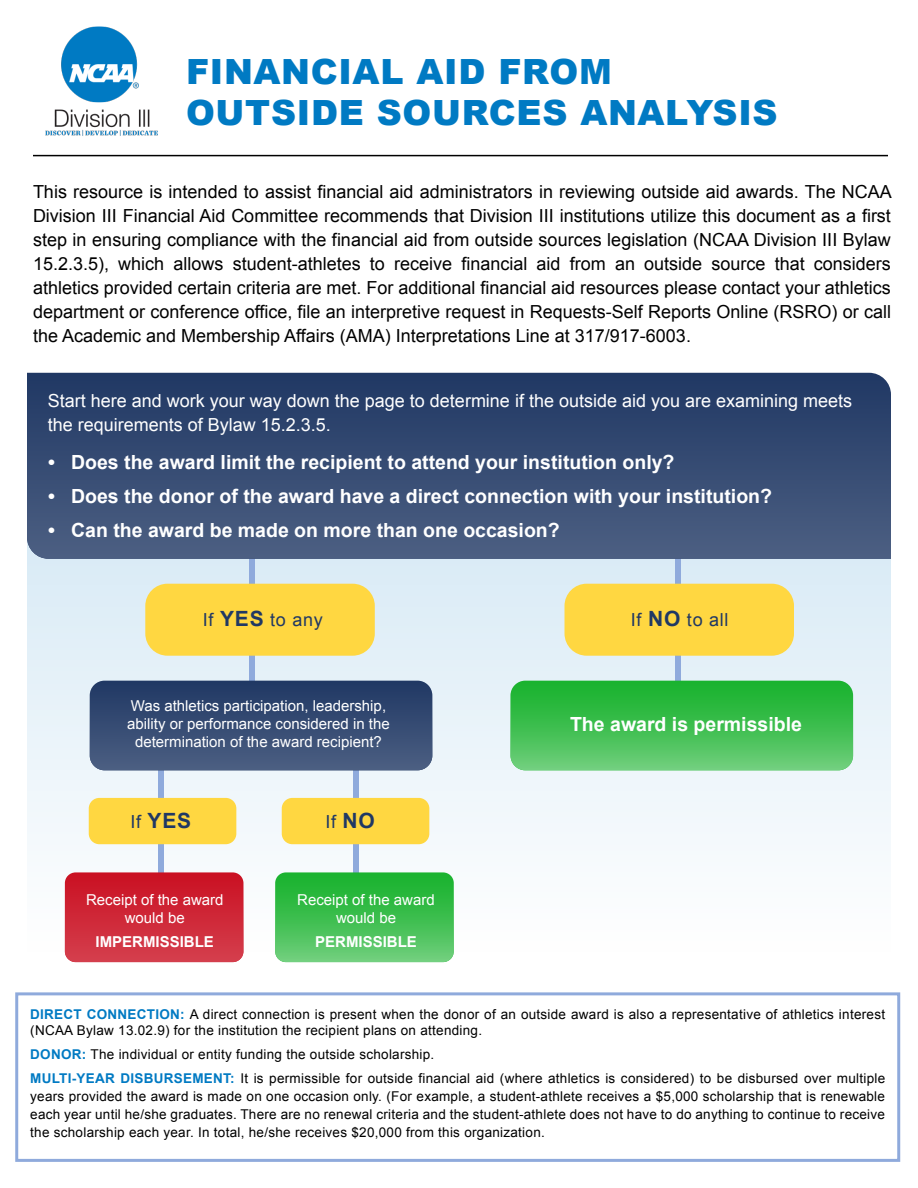
<style>
.page{position:relative;width:918px;height:1188px;background:#fff}
.page>*{position:absolute;margin:0;border:0;box-sizing:border-box;transform-origin:0 0}
.t1{font:900 34.8px/41.7px "Arial";letter-spacing:.02em;color:#007ac3}
.t2{font:700 21px "Arial";color:#203864}
.t3{font:700 19.5px "Arial";color:#fff}
.t4{font:18px/24px "Arial";color:#000;text-align:justify}
.t5{font:18px/24px "Arial";color:#fff}
.t6{font:18px "Arial";letter-spacing:.04em;color:#203864}
.t7{font:15px/18px "Arial";color:#fff;text-align:center}
.t8{font:700 15px "Arial";color:#fff}
.t9{font:13.5px/18px "Arial";letter-spacing:.02em;color:#000}
.s1{font-weight:700;font-size:21px}
.s2{font-weight:400;font-size:18px}
.s3{font-weight:700;color:#007ac3}
</style>
<div class="page">
<svg style="left:27px;top:559px;width:864px;height:394px"></svg>
<div style="left:158px;top:742px;width:6px;height:172px;background:#8faadc"></div>
<div style="left:353px;top:742px;width:6px;height:172px;background:#8faadc"></div>
<div style="left:249px;top:551px;width:6px;height:194px;background:#8faadc"></div>
<div style="left:675px;top:551px;width:6px;height:194px;background:#8faadc"></div>
<svg style="left:90px;top:681px;width:342px;height:89px;background:#364c73"></svg>
<svg style="left:511px;top:681px;width:342px;height:89px;background:#40bf51"></svg>
<div style="left:145px;top:584px;width:230px;height:72px;background:#ffd741;border-radius:22px"></div>
<div style="left:89px;top:798px;width:147px;height:46px;background:#ffd741;border-radius:11px"></div>
<div style="left:282px;top:798px;width:147px;height:46px;background:#ffd741;border-radius:11px"></div>
<svg style="left:65px;top:872px;width:178px;height:90px;background:#cf2939"></svg>
<svg style="left:275px;top:872px;width:179px;height:90px;background:#41bf53"></svg>
<div style="left:565px;top:584px;width:229px;height:72px;background:#ffd741;border-radius:22px"></div>
<div style="left:15px;top:992px;width:885px;height:170px;border:3px solid #8faadc"></div>
<svg style="left:27px;top:373px;width:864px;height:186px;background:#364b73"></svg>
<img style="left:45px;top:26px;width:113px;height:110px">
<hr style="left:33px;top:155px;width:855px;height:1px;background:#000">
<h1 class="t1" style="left:186px;top:49px;width:593px">FINANCIAL AID FROM<br>OUTSIDE SOURCES ANALYSIS</h1>
<p class="t4" style="left:33px;top:180px;width:860px">This resource is intended to assist financial aid administrators in reviewing outside aid awards. The NCAA Division III Financial Aid Committee recommends that Division III institutions utilize this document as a first step in ensuring compliance with the financial aid from outside sources legislation (NCAA Division III Bylaw 15.2.3.5), which allows student-athletes to receive financial aid from an outside source that considers athletics provided certain criteria are met. For additional financial aid resources please contact your athletics department or conference office, file an interpretive request in Requests-Self Reports Online (RSRO) or call the Academic and Membership Affairs (AMA) Interpretations Line at 317/917-6003.</p>
<h3 class="t5" style="left:48px;top:389px;width:806px">Start here and work your way down the page to determine if the outside aid you are examining meets the requirements of Bylaw 15.2.3.5.</h3>
<h3 class="t3" style="left:48px;top:449px;width:628px">• Does the award limit the recipient to attend your institution only?</h3>
<h3 class="t3" style="left:48px;top:483px;width:726px">• Does the donor of the award have a direct connection with your institution?</h3>
<h3 class="t3" style="left:48px;top:517px;width:513px">• Can the award be made on more than one occasion?</h3>
<h3 class="t6" style="left:203px;top:608px;width:122px">If <span class="s1">YES</span> to any</h3>
<p class="t7" style="left:127px;top:697px;width:264px">Was athletics participation, leadership, ability or performance considered in the determination of the award recipient?</p>
<h2 class="t2" style="left:130px;top:807px;width:62px"><span class="s2">If</span> YES</h2>
<h3 class="t6" style="left:325px;top:810px;width:51px">If <span class="s1">NO</span></h3>
<p class="t7" style="left:86px;top:891px;width:139px">Receipt of the award would be</p>
<p class="t8" style="left:96px;top:931px;width:120px">IMPERMISSIBLE</p>
<p class="t7" style="left:297px;top:891px;width:139px">Receipt of the award would be</p>
<p class="t8" style="left:315px;top:931px;width:103px">PERMISSIBLE</p>
<h3 class="t6" style="left:631px;top:608px;width:99px">If <span class="s1">NO</span> to all</h3>
<h3 class="t3" style="left:570px;top:711px;width:233px">The award is permissible</h3>
<p class="t9" style="left:30px;top:1007px;width:856px;line-height:16.2px"><span class="s3">DIRECT CONNECTION:</span> A direct connection is present when the donor of an outside award is also a representative of athletics interest (NCAA Bylaw 13.02.9) for the institution the recipient plans on attending.</p>
<p class="t9" style="left:30px;top:1043px;width:856px;line-height:24px"><span class="s3">DONOR:</span> The individual or entity funding the outside scholarship.<br><span class="s3">MULTI-YEAR DISBURSEMENT:</span> It is permissible for outside financial aid (where athletics is considered) to be disbursed over multiple</p>
<p class="t9" style="left:30px;top:1088px;width:856px;text-align:justify">years provided the award is made on one occasion only. (For example, a student-athlete receives a $5,000 scholarship that is renewable each year until he/she graduates. There are no renewal criteria and the student-athlete does not have to do anything to continue to receive the scholarship each year. In total, he/she receives $20,000 from this organization.</p>
</div>
